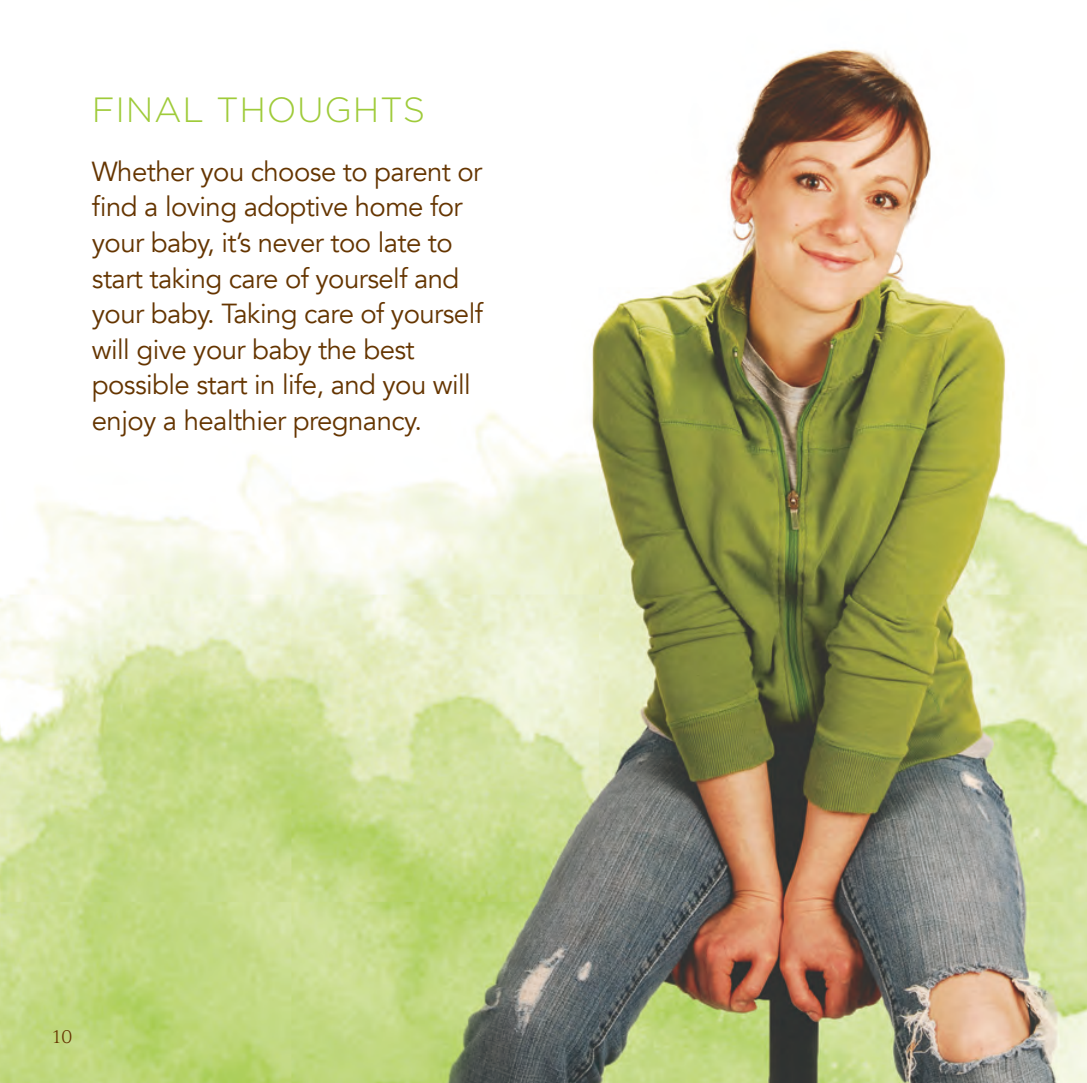
<style>
.page{position:relative;width:1087px;height:1083px;background:#fff}
.page>*{position:absolute;margin:0;border:0;box-sizing:border-box;transform-origin:0 0}
.Copy_Headers{font:300 35px "Gotham";letter-spacing:.02em;color:#9fcb3a}
.Copy{font:27.5px/35.5px "Avenir";letter-spacing:-.02em;color:#653500}
.t1{font:300 20px "Corda";color:#653500}
</style>
<div class="page">
<img style="left:0;top:49px;width:1087px;height:1033px">
<svg style="left:0;top:1081px;width:8px;height:2px"></svg>
<p class="Copy_Headers" style="left:92px;top:88px;width:335px">FINAL THOUGHTS</p>
<p class="Copy" style="left:92px;top:154px;width:392px">Whether you choose to parent or find a loving adoptive home for your baby, it’s never too late to start taking care of yourself and your baby. Taking care of yourself will give your baby the best possible start in life, and you will enjoy a healthier pregnancy.</p>
<p class="t1" style="left:52px;top:1022px;width:22px">10</p>
</div>
